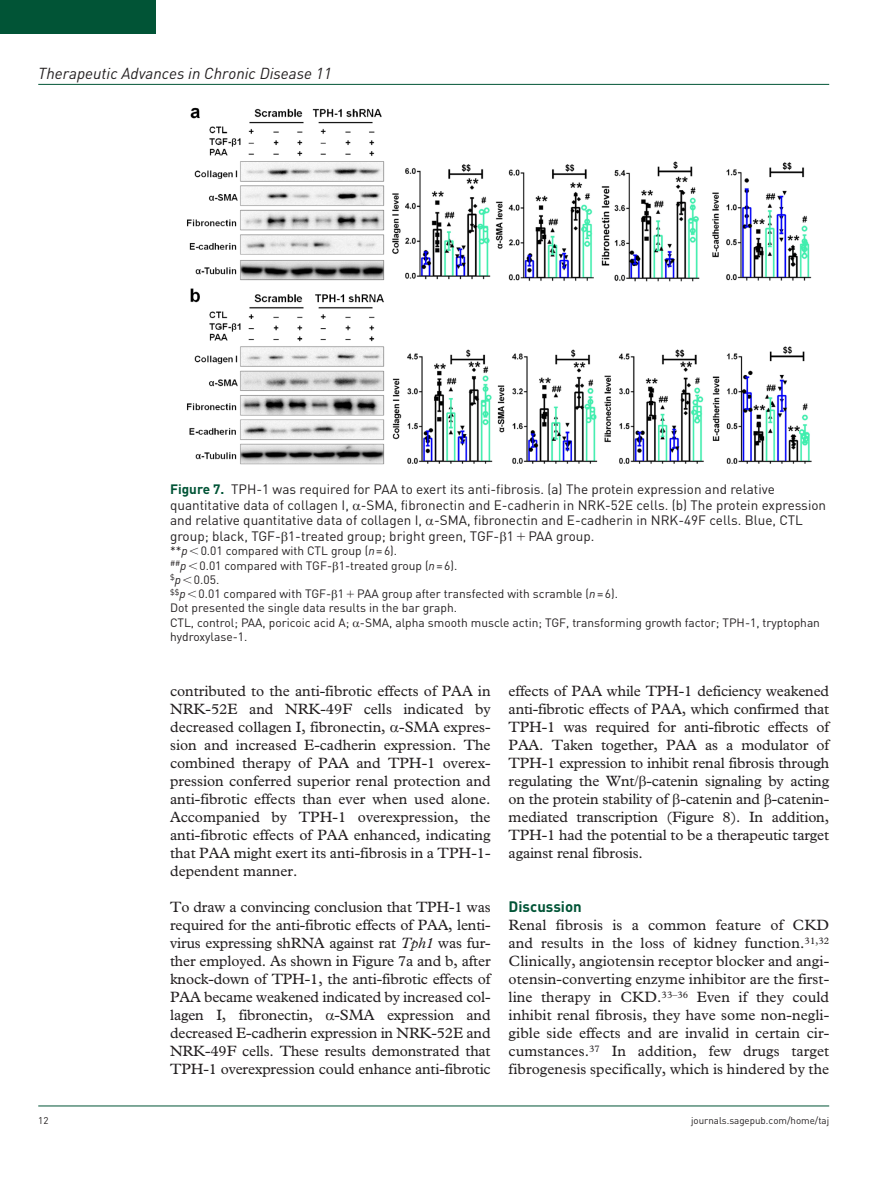
<style>
.page{position:relative;width:893px;height:1191px;background:#fff}
.page>*{position:absolute;margin:0;border:0;box-sizing:border-box;transform-origin:0 0}
.t1{font:italic 15.75px "DIN";color:#231f20}
.t2{font:15px/18px "Plantin Std";letter-spacing:-.01em;color:#231f20;text-align:justify}
.t3{font:700 15px "DIN";color:#015436}
.t4{font:13.5px/15.8px "DIN";color:#231f20}
.t5{font:12px/14.2px "DIN";color:#231f20}
.t6{font:9.75px "DIN";color:#231f20}
.s1{font-weight:700;color:#015436}
.s2{font-style:italic}
</style>
<div class="page">
<hr style="left:38px;top:84px;width:791px;height:1px;background:#015436">
<hr style="left:38px;top:1105px;width:791px;height:1px;background:#015436">
<div style="left:0;top:0;width:155px;height:34px;background:#015436"></div>
<img style="left:187px;top:107px;width:625px;height:358px">
<p class="t1" style="left:38px;top:63px;width:295px">Therapeutic Advances in Chronic Disease 11</p>
<p class="t4" style="left:170px;top:481px;width:658px"><span class="s1">Figure 7.</span> TPH-1 was required for PAA to exert its anti-fibrosis. (a) The protein expression and relative quantitative data of collagen I, -SMA, fibronectin and E-cadherin in NRK-52E cells. (b) The protein expression and relative quantitative data of collagen I, -SMA, fibronectin and E-cadherin in NRK-49F cells. Blue, CTL group; black, TGF- 1-treated group; bright green, TGF- 1 PAA group.</p>
<p class="t5" style="left:170px;top:543px;width:651px">**<span class="s2">p</span> 0.01 compared with CTL group (<span class="s2">n</span>=6).<br><sup>##</sup><span class="s2">p</span> 0.01 compared with TGF- 1-treated group (<span class="s2">n</span>=6).<br><sup>$</sup><span class="s2">p</span> 0.05.<br><sup>$$</sup><span class="s2">p</span> 0.01 compared with TGF- 1 PAA group after transfected with scramble (<span class="s2">n</span>=6).<br>Dot presented the single data results in the bar graph.<br>CTL, control; PAA, poricoic acid A; -SMA, alpha smooth muscle actin; TGF, transforming growth factor; TPH-1, tryptophan hydroxylase-1.</p>
<p class="t2" style="left:170px;top:682px;width:322px">contributed to the anti-fibrotic effects of PAA in NRK-52E and NRK-49F cells indicated by decreased collagen I, fibronectin, -SMA expres&shy;sion and increased E-cadherin expression. The combined therapy of PAA and TPH-1 overex&shy;pression conferred superior renal protection and anti-fibrotic effects than ever when used alone.<br>Accompanied by TPH-1 overexpression, the anti-fibrotic effects of PAA enhanced, indicating that PAA might exert its anti-fibrosis in a TPH-1- dependent manner.</p>
<p class="t2" style="left:170px;top:898px;width:322px">To draw a convincing conclusion that TPH-1 was required for the anti-fibrotic effects of PAA, lenti&shy;virus expressing shRNA against rat <span class="s2">Tph1</span> was fur&shy;ther employed. As shown in Figure 7a and b, after knock-down of TPH-1, the anti-fibrotic effects of PAA became weakened indicated by increased col&shy;lagen I, fibronectin,</p>
<p class="t2" style="left:170px;top:1006px;width:322px;text-indent:165px">-SMA expression and decreased E-cadherin expression in NRK-52E and NRK-49F cells. These results demonstrated that TPH-1 overexpression could enhance anti-fibrotic</p>
<p class="t2" style="left:509px;top:682px;width:322px">effects of PAA while TPH-1 deficiency weakened anti-fibrotic effects of PAA, which confirmed that TPH-1 was required for anti-fibrotic effects of PAA. Taken together, PAA as a modulator of TPH-1 expression to inhibit renal fibrosis through regulating the Wnt/ -catenin signaling by acting on the protein stability of -catenin and -catenin&shy;mediated transcription (Figure 8). In addition, TPH-1 had the potential to be a therapeutic target against renal fibrosis.</p>
<p class="t3" style="left:509px;top:897px;width:75px">Discussion</p>
<p class="t2" style="left:509px;top:916px;width:322px">Renal fibrosis is a common feature of CKD and results in the loss of kidney function.<sup>31,32<br></sup>Clinically, angiotensin receptor blocker and angi&shy;otensin-converting enzyme inhibitor are the first&shy;line therapy in CKD.<sup>33–36</sup> Even if they could inhibit renal fibrosis, they have some non-negli&shy;gible side effects and are invalid in certain cir&shy;cumstances.<sup>37</sup> In addition, few drugs target fibrogenesis specifically, which is hindered by the</p>
<p class="t6" style="left:38px;top:1114px;width:12px">12</p>
<p class="t6" style="left:691px;top:1114px;width:140px">journals.sagepub.com/home/taj</p>
</div>
